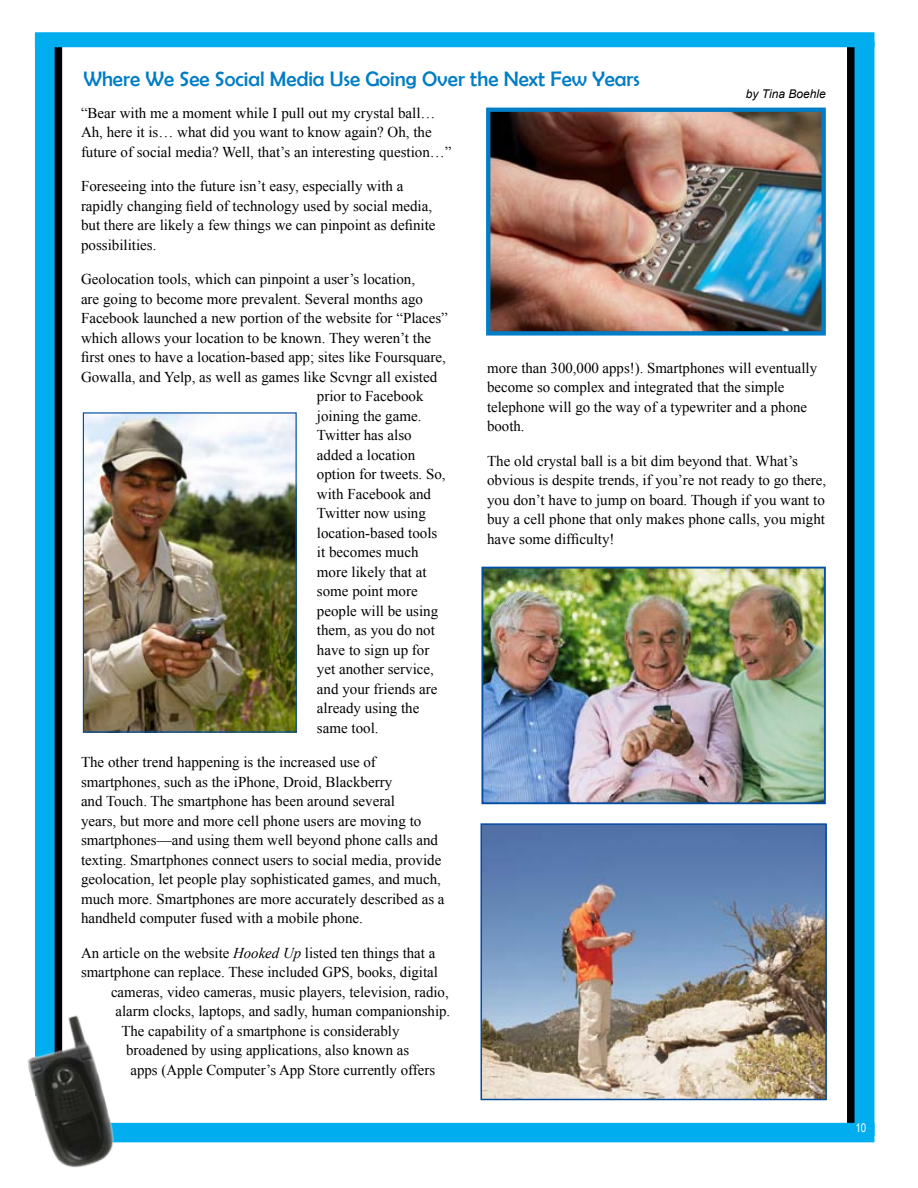
<style>
.page{position:relative;width:918px;height:1188px;background:#fff}
.page>*{position:absolute;margin:0;border:0;box-sizing:border-box;transform-origin:0 0}
.t1{font:21px "Berlin Sans FB";color:#007dc5}
.text{font:15px/19.5px "Times New Roman";color:#000}
.contact{font:italic 12px "Arial";color:#000}
.t2{font:12px "Arial Narrow";color:#fff}
.s1{font-style:italic}
</style>
<div class="page">
<div style="left:852px;top:42px;width:22px;height:1094px;background:#00aeef"></div>
<div style="left:847px;top:40px;width:8px;height:1098px;background:#000"></div>
<div style="left:91px;top:1123px;width:783px;height:19px;background:#00aeef"></div>
<div style="left:35px;top:37px;width:22px;height:1059px;background:#00aeef"></div>
<div style="left:55px;top:35px;width:7px;height:1082px;background:#000"></div>
<div style="left:35px;top:32px;width:839px;height:15px;background:#00aeef"></div>
<img style="left:27px;top:989px;width:123px;height:179px">
<img style="left:491px;top:113px;width:330px;height:218px">
<div style="left:486px;top:108px;width:340px;height:228px;border:4px solid #007dc5"></div>
<img style="left:484px;top:570px;width:339px;height:231px">
<div style="left:481px;top:567px;width:345px;height:237px;border:2px solid #034ea2"></div>
<img style="left:85px;top:414px;width:210px;height:317px">
<div style="left:83px;top:412px;width:214px;height:321px;border:1px solid #034ea2"></div>
<img style="left:484px;top:826px;width:340px;height:271px">
<div style="left:481px;top:823px;width:346px;height:277px;border:2px solid #034ea2"></div>
<p class="t1" style="left:83px;top:67px;width:558px">Where We See Social Media Use Going Over the Next Few Years</p>
<p class="contact" style="left:746px;top:86px;width:81px">by Tina Boehle</p>
<p class="text" style="left:81px;top:103px;width:372px">“Bear with me a moment while I pull out my crystal ball…<br>Ah, here it is… what did you want to know again? Oh, the future of social media? Well, that’s an interesting question…”</p>
<p class="text" style="left:81px;top:176px;width:356px">Foreseeing into the future isn’t easy, especially with a rapidly changing field of technology used by social media, but there are likely a few things we can pinpoint as definite possibilities.</p>
<p class="text" style="left:81px;top:269px;width:336px">Geolocation tools, which can pinpoint a user’s location,</p>
<p class="text" style="left:81px;top:289px;width:344px">are going to become more prevalent. Several months ago</p>
<p class="text" style="left:81px;top:308px;width:368px">Facebook launched a new portion of the website for “Places”</p>
<p class="text" style="left:81px;top:328px;width:352px">which allows your location to be known. They weren’t the</p>
<p class="text" style="left:81px;top:347px;width:366px">first ones to have a location-based app; sites like Foursquare,</p>
<p class="text" style="left:81px;top:367px;width:358px">Gowalla, and Yelp, as well as games like Scvngr all existed</p>
<p class="text" style="left:317px;top:386px;width:108px">prior to Facebook</p>
<p class="text" style="left:317px;top:406px;width:106px">joining the game.</p>
<p class="text" style="left:317px;top:425px;width:96px">Twitter has also</p>
<p class="text" style="left:317px;top:445px;width:100px">added a location</p>
<p class="text" style="left:317px;top:464px;width:130px">option for tweets. So,</p>
<p class="text" style="left:317px;top:484px;width:116px">with Facebook and</p>
<p class="text" style="left:317px;top:503px;width:110px">Twitter now using</p>
<p class="text" style="left:317px;top:523px;width:122px">location-based tools</p>
<p class="text" style="left:317px;top:542px;width:103px">it becomes much</p>
<p class="text" style="left:317px;top:562px;width:111px">more likely that at</p>
<p class="text" style="left:317px;top:581px;width:102px">some point more</p>
<p class="text" style="left:317px;top:601px;width:123px">people will be using</p>
<p class="text" style="left:317px;top:620px;width:119px">them, as you do not</p>
<p class="text" style="left:317px;top:640px;width:114px">have to sign up for</p>
<p class="text" style="left:317px;top:659px;width:119px">yet another service,</p>
<p class="text" style="left:317px;top:679px;width:122px">and your friends are</p>
<p class="text" style="left:317px;top:698px;width:104px">already using the</p>
<p class="text" style="left:317px;top:718px;width:63px">same tool.</p>
<p class="text" style="left:81px;top:752px;width:365px">The other trend happening is the increased use of smartphones, such as the iPhone, Droid, Blackberry<br>and Touch. The smartphone has been around several<br>years, but more and more cell phone users are moving to smartphones—and using them well beyond phone calls and texting. Smartphones connect users to social media, provide geolocation, let people play sophisticated games, and much, much more. Smartphones are more accurately described as a handheld computer fused with a mobile phone.</p>
<p class="text" style="left:81px;top:943px;width:356px">An article on the website <span class="s1">Hooked Up</span> listed ten things that a</p>
<p class="text" style="left:81px;top:962px;width:358px">smartphone can replace. These included GPS, books, digital</p>
<p class="text" style="left:111px;top:982px;width:339px">cameras, video cameras, music players, television, radio,</p>
<p class="text" style="left:116px;top:1001px;width:336px">alarm clocks, laptops, and sadly, human companionship.</p>
<p class="text" style="left:122px;top:1021px;width:279px">The capability of a smartphone is considerably</p>
<p class="text" style="left:126px;top:1040px;width:285px">broadened by using applications, also known as</p>
<p class="text" style="left:130px;top:1060px;width:306px">apps (Apple Computer’s App Store currently offers</p>
<p class="text" style="left:487px;top:358px;width:331px">more than 300,000 apps!). Smartphones will eventually become so complex and integrated that the simple telephone will go the way of a typewriter and a phone booth.</p>
<p class="text" style="left:487px;top:451px;width:341px">The old crystal ball is a bit dim beyond that. What’s obvious is despite trends, if you’re not ready to go there, you don’t have to jump on board. Though if you want to buy a cell phone that only makes phone calls, you might have some difficulty!</p>
<p class="t2" style="left:856px;top:1119px;width:12px">10</p>
</div>
